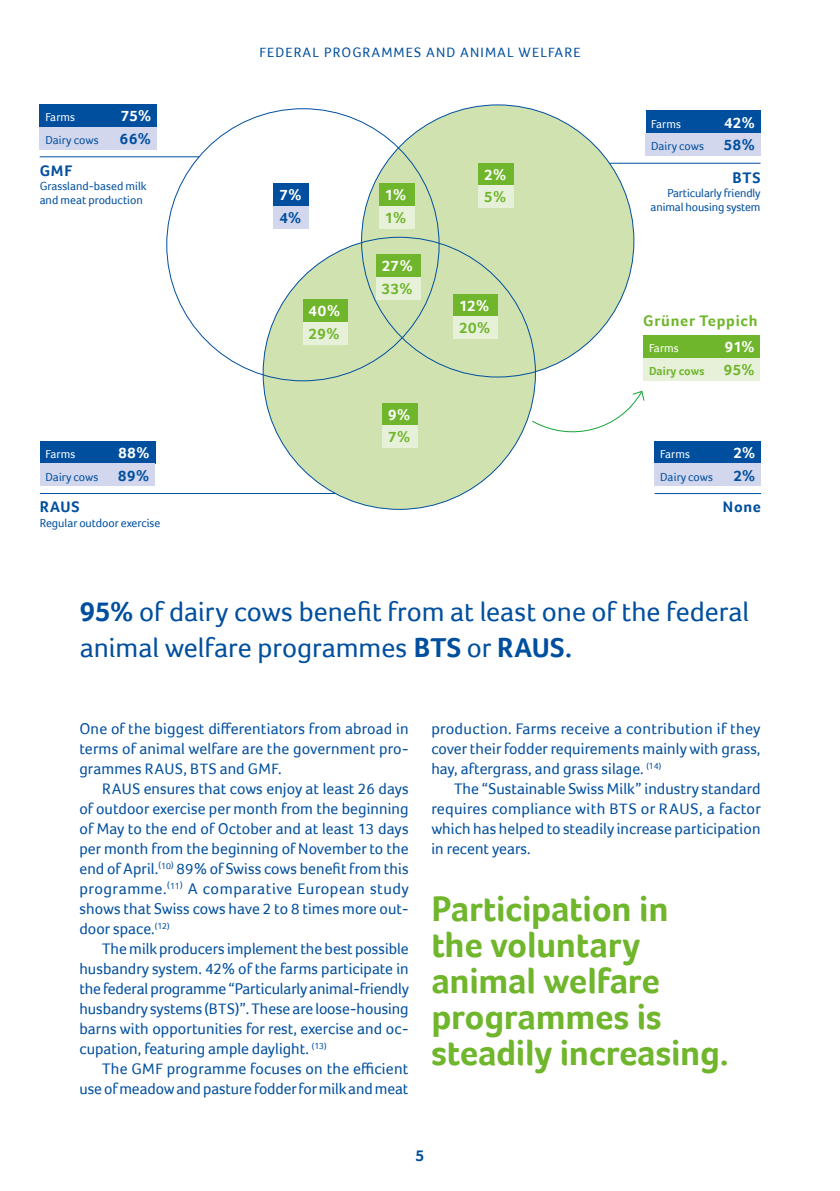
<style>
.page{position:relative;width:840px;height:1191px;background:#fff}
.page>*{position:absolute;margin:0;border:0;box-sizing:border-box;transform-origin:0 0}
._02_Head_18_Pt_mittig{font:700 36px/36px "Foco";letter-spacing:-.01em;color:#70b62c}
._02_Lead_14_Pt{font:28px/36px "Foco";letter-spacing:-.005em;color:#004f9f}
._01_Text_8{font:16px/20px "Foco";letter-spacing:.005em;color:#004f9f;text-align:justify}
.t1{font:700 16px "Foco";color:#004f9f}
._01_Text_8-2{font:700 15.6px "Foco";letter-spacing:.05em;color:#004f9f}
._01_Text_8-3{font:700 15.6px "Foco";letter-spacing:.045em;color:#70b62c}
._01_Text_8-4{font:700 15.4px "Foco";letter-spacing:.025em;color:#fff}
._01_Text_8-5{font:700 15.4px "Foco";letter-spacing:.03em;color:#70b62c}
._01_Text_8-6{font:700 15.4px "Foco";color:#004f9f}
.t2{font:14px "Foco";letter-spacing:.08em;color:#004f9f}
._01_Text_8-7{font:12px/14.4px "Foco";color:#004f9f}
._01_Text_8-8{font:12px "Foco";letter-spacing:.01em;color:#fff}
._01_Text_8-9{font:700 12px "Foco";letter-spacing:.01em;color:#70b62c}
.s1{font-size:16px}
.s2{font-weight:700}
.s3{font-size:15.6px}
.s4{font-size:15.4px}
</style>
<div class="page">
<div style="left:361px;top:105px;width:272px;height:272px;background:#cfe2b0;border-radius:50%"></div>
<div style="left:263px;top:237px;width:272px;height:272px;background:#cfe2b0;border-radius:50%"></div>
<div style="left:273px;top:183px;width:36px;height:23px;background:#004f9f"></div>
<div style="left:273px;top:206px;width:36px;height:22px;background:#d3d7ee"></div>
<div style="left:40px;top:104px;width:117px;height:23px;background:#004f9f"></div>
<div style="left:40px;top:127px;width:117px;height:22px;background:#d3d7ee"></div>
<div style="left:645px;top:110px;width:115px;height:23px;background:#004f9f"></div>
<div style="left:645px;top:133px;width:115px;height:23px;background:#d3d7ee"></div>
<div style="left:40px;top:441px;width:115px;height:22px;background:#004f9f"></div>
<div style="left:40px;top:463px;width:115px;height:23px;background:#d3d7ee"></div>
<div style="left:303px;top:299px;width:44px;height:23px;background:#70b62c"></div>
<div style="left:303px;top:322px;width:44px;height:23px;background:#e7f1da"></div>
<div style="left:376px;top:254px;width:44px;height:23px;background:#70b62c"></div>
<div style="left:376px;top:277px;width:44px;height:22px;background:#e7f1da"></div>
<div style="left:379px;top:183px;width:35px;height:23px;background:#70b62c"></div>
<div style="left:379px;top:206px;width:35px;height:22px;background:#e7f1da"></div>
<div style="left:478px;top:163px;width:35px;height:22px;background:#70b62c"></div>
<div style="left:478px;top:185px;width:35px;height:23px;background:#e7f1da"></div>
<div style="left:453px;top:294px;width:44px;height:22px;background:#70b62c"></div>
<div style="left:453px;top:316px;width:44px;height:23px;background:#e7f1da"></div>
<div style="left:382px;top:403px;width:35px;height:22px;background:#70b62c"></div>
<div style="left:382px;top:425px;width:35px;height:23px;background:#e7f1da"></div>
<hr style="left:40px;top:156px;width:159px;height:1px;background:#004f9f">
<hr style="left:40px;top:493px;width:296px;height:1px;background:#004f9f">
<hr style="left:609px;top:163px;width:151px;height:1px;background:#004f9f">
<div style="left:643px;top:335px;width:117px;height:23px;background:#70b62c"></div>
<div style="left:643px;top:358px;width:117px;height:23px;background:#e7f1da"></div>
<div style="left:654px;top:441px;width:106px;height:22px;background:#004f9f"></div>
<div style="left:654px;top:463px;width:106px;height:23px;background:#d3d7ee"></div>
<hr style="left:654px;top:493px;width:106px;height:1px;background:#004f9f">
<svg style="left:530px;top:390px;width:115px;height:43px"></svg>
<p class="_01_Text_8-8" style="left:45px;top:110px;width:31px">Farms</p>
<p class="_01_Text_8-4" style="left:121px;top:107px;width:32px">75<span class="s1">%</span></p>
<p class="_01_Text_8-7" style="left:45px;top:132px;width:55px">Dairy cows</p>
<p class="_01_Text_8-6" style="left:120px;top:129px;width:32px">66<span class="s1">%</span></p>
<p class="t2" style="left:259px;top:44px;width:322px">FEDERAL PROGRAMMES AND ANIMAL WELFARE</p>
<p class="_01_Text_8-2" style="left:40px;top:161px;width:34px">GMF</p>
<p class="_01_Text_8-7" style="left:40px;top:179px;width:108px">Grassland-based milk and meat production</p>
<p class="_01_Text_8-4" style="left:279px;top:186px;width:24px">7<span class="s1">%</span></p>
<p class="_01_Text_8-6" style="left:279px;top:209px;width:23px">4<span class="s1">%</span></p>
<p class="_01_Text_8-4" style="left:308px;top:302px;width:33px">40<span class="s1">%</span></p>
<p class="_01_Text_8-5" style="left:308px;top:325px;width:32px">29<span class="s1">%</span></p>
<p class="_01_Text_8-8" style="left:46px;top:447px;width:31px">Farms</p>
<p class="_01_Text_8-4" style="left:118px;top:443px;width:33px">88<span class="s1">%</span></p>
<p class="_01_Text_8-7" style="left:46px;top:469px;width:54px">Dairy cows</p>
<p class="_01_Text_8-6" style="left:118px;top:466px;width:32px">89<span class="s1">%</span></p>
<p class="_01_Text_8-2" style="left:40px;top:498px;width:41px">RAUS</p>
<p class="_01_Text_8-7" style="left:40px;top:515px;width:122px">Regular outdoor exercise</p>
<p class="_01_Text_8-4" style="left:384px;top:186px;width:23px">1<span class="s1">%</span></p>
<p class="_01_Text_8-5" style="left:384px;top:209px;width:23px">1<span class="s1">%</span></p>
<p class="_01_Text_8-4" style="left:381px;top:257px;width:32px">27<span class="s1">%</span></p>
<p class="_01_Text_8-5" style="left:381px;top:279px;width:32px">33<span class="s1">%</span></p>
<p class="_01_Text_8-4" style="left:388px;top:405px;width:24px">9<span class="s1">%</span></p>
<p class="_01_Text_8-5" style="left:388px;top:428px;width:24px">7<span class="s1">%</span></p>
<p class="_01_Text_8-4" style="left:484px;top:165px;width:23px">2<span class="s1">%</span></p>
<p class="_01_Text_8-5" style="left:484px;top:188px;width:23px">5<span class="s1">%</span></p>
<p class="_01_Text_8-4" style="left:458px;top:296px;width:32px">12<span class="s1">%</span></p>
<p class="_01_Text_8-5" style="left:458px;top:319px;width:33px">20<span class="s1">%</span></p>
<p class="_01_Text_8-8" style="left:651px;top:117px;width:31px">Farms</p>
<p class="_01_Text_8-4" style="left:723px;top:113px;width:32px">42<span class="s1">%</span></p>
<p class="_01_Text_8-7" style="left:650px;top:139px;width:54px">Dairy cows</p>
<p class="_01_Text_8-6" style="left:723px;top:136px;width:33px">58<span class="s1">%</span></p>
<p class="_01_Text_8-2" style="left:732px;top:168px;width:29px">BTS</p>
<p class="_01_Text_8-7" style="left:650px;top:186px;width:112px;text-align:right">Particularly friendly animal housing system</p>
<p class="_01_Text_8-3" style="left:643px;top:311px;width:116px">Grüner Teppich</p>
<p class="_01_Text_8-8" style="left:648px;top:341px;width:31px">Farms</p>
<p class="_01_Text_8-4" style="left:724px;top:338px;width:31px">91<span class="s1">%</span></p>
<p class="_01_Text_8-9" style="left:648px;top:364px;width:57px">Dairy cows</p>
<p class="_01_Text_8-5" style="left:723px;top:361px;width:32px">95<span class="s1">%</span></p>
<p class="_01_Text_8-8" style="left:660px;top:447px;width:31px">Farms</p>
<p class="_01_Text_8-4" style="left:733px;top:443px;width:23px">2<span class="s1">%</span></p>
<p class="_01_Text_8-7" style="left:660px;top:469px;width:54px">Dairy cows</p>
<p class="_01_Text_8-6" style="left:733px;top:466px;width:23px">2<span class="s1">%</span></p>
<p class="_01_Text_8-2" style="left:722px;top:498px;width:40px">None</p>
<p class="_02_Lead_14_Pt" style="left:80px;top:593px;width:670px"><span class="s2">95%</span> of dairy cows benefit from at least one of the federal animal welfare programmes <span class="s2">BTS</span> or <span class="s2">RAUS.</span></p>
<p class="_01_Text_8" style="left:79px;top:718px;width:330px">One of the biggest differentiators from abroad in terms of animal welfare are the government pro&shy;grammes <span class="s3">RAUS</span>, <span class="s3">BTS</span> and <span class="s3">GMF</span>.</p>
<p class="_01_Text_8" style="left:79px;top:778px;width:331px;text-indent:23px"><span class="s3">RAUS</span> ensures that cows enjoy at least <span class="s4">26</span> days of outdoor exercise per month from the beginning of May to the end of October and at least <span class="s4">13</span> days per month from the beginning of November to the end of April.<sup>(</sup><sup>10</sup><sup>)</sup> <span class="s4">89</span>% of Swiss cows benefit from this programme.<sup>(</sup><sup>11</sup><sup>)</sup> A comparative European study shows that Swiss cows have <span class="s4">2</span> to <span class="s4">8</span> times more out&shy;door space.<sup>(12)</sup></p>
<p class="_01_Text_8" style="left:79px;top:938px;width:331px;text-indent:23px">The milk producers implement the best possible husbandry system. <span class="s4">42</span>% of the farms participate in the federal programme “Particularly animal-friendly husbandry systems (<span class="s3">BTS</span>)”. These are loose-housing barns with opportunities for rest, exercise and oc&shy;cupation, featuring ample daylight. <sup>(13)</sup></p>
<p class="_01_Text_8" style="left:79px;top:1058px;width:330px;text-align:right">The <span class="s3">GMF</span> programme focuses on the efficient use of meadow and pasture fodder for milk and meat</p>
<p class="_01_Text_8" style="left:431px;top:718px;width:331px">production. Farms receive a contribution if they cover their fodder requirements mainly with grass, hay, aftergrass, and grass silage. <sup>(14)</sup></p>
<p class="_01_Text_8" style="left:431px;top:778px;width:331px;text-indent:23px">The “Sustainable Swiss Milk” industry standard requires compliance with <span class="s3">BTS</span> or <span class="s3">RAUS</span>, a factor which has helped to steadily increase participation in recent years.</p>
<p class="_02_Head_18_Pt_mittig" style="left:431px;top:890px;width:299px">Participation in the voluntary animal welfare programmes is steadily increasing.</p>
<p class="t1" style="left:415px;top:1146px;width:10px">5</p>
</div>
